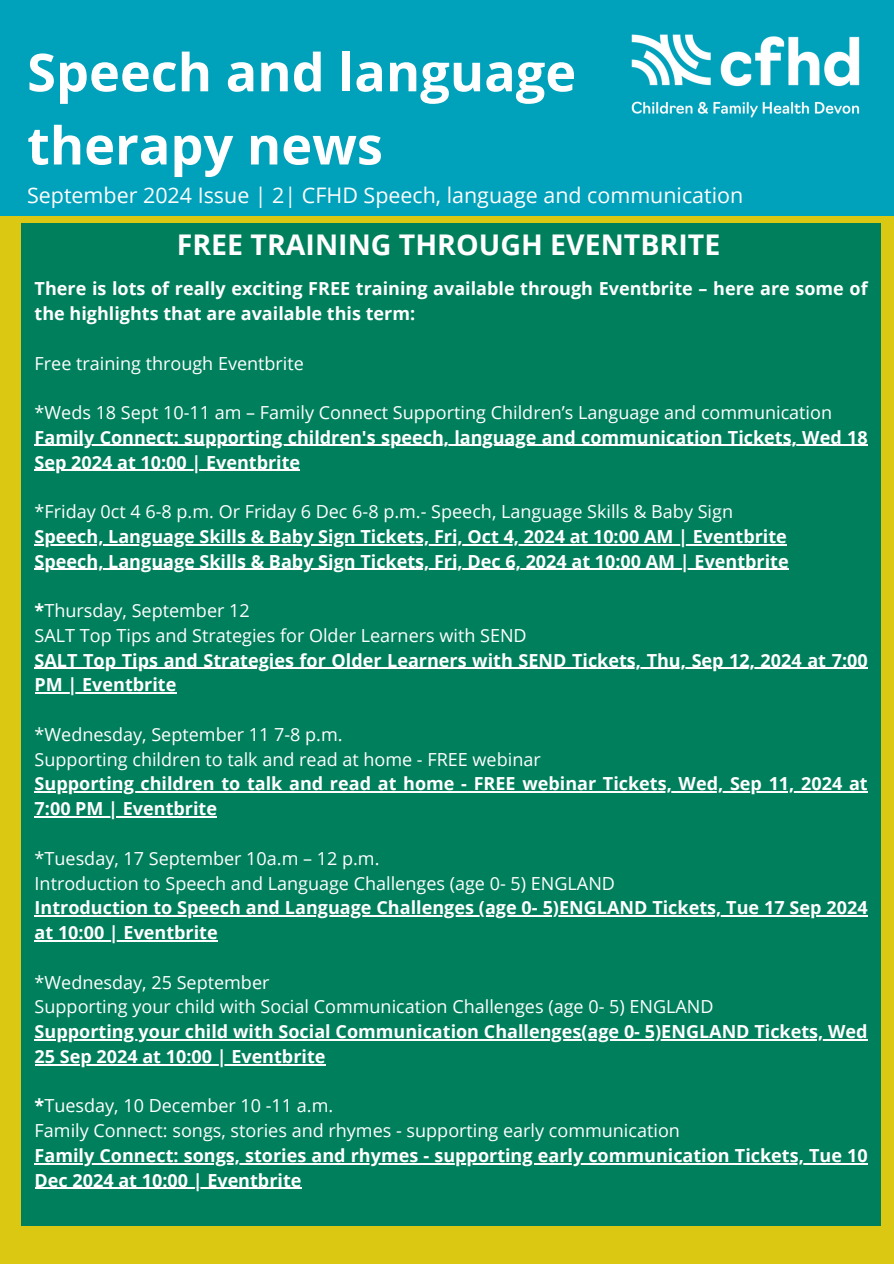
<style>
.page{position:relative;width:894px;height:1264px;background:#fff}
.page>*{position:absolute;margin:0;border:0;box-sizing:border-box;transform-origin:0 0}
.t1{font:700 52.2px/73.2px "Open Sans";color:#fff}
.t2{font:700 28.5px "Open Sans";color:#fff}
.t3{font:21.45px "Open Sans";color:#fff}
.t4{font:700 18px/24.8px "Open Sans";color:#fff}
.t5{font:18px/24.8px "Open Sans";color:#fff}
.s1{font-weight:700}
</style>
<div class="page">
<div style="left:0;top:0;width:893px;height:1263px;background:#dac813"></div>
<div style="left:21px;top:223px;width:859px;height:1002px;background:#007f5c"></div>
<div style="left:0;top:0;width:893px;height:216px;background:#00a1bb"></div>
<img style="left:631px;top:34px;width:229px;height:84px">
<hr style="left:35px;top:445px;width:832px;height:1px;background:#fff">
<hr style="left:35px;top:469px;width:265px;height:2px;background:#fff">
<hr style="left:35px;top:544px;width:751px;height:1px;background:#fff">
<hr style="left:35px;top:568px;width:753px;height:2px;background:#fff">
<hr style="left:35px;top:667px;width:832px;height:2px;background:#fff">
<hr style="left:35px;top:692px;width:141px;height:1px;background:#fff">
<hr style="left:35px;top:791px;width:832px;height:1px;background:#fff">
<hr style="left:35px;top:816px;width:182px;height:1px;background:#fff">
<hr style="left:35px;top:915px;width:832px;height:1px;background:#fff">
<hr style="left:35px;top:940px;width:183px;height:1px;background:#fff">
<hr style="left:35px;top:1039px;width:832px;height:1px;background:#fff">
<hr style="left:35px;top:1063px;width:290px;height:2px;background:#fff">
<hr style="left:35px;top:1162px;width:832px;height:2px;background:#fff">
<hr style="left:35px;top:1187px;width:266px;height:1px;background:#fff">
<h1 class="t1" style="left:27px;top:34px;width:550px">Speech and language therapy news</h1>
<p class="t3" style="left:27px;top:181px;width:717px">September 2024 Issue | 2| CFHD Speech, language and communication</p>
<h2 class="t2" style="left:177px;top:224px;width:545px">FREE TRAINING THROUGH EVENTBRITE</h2>
<p class="t4" style="left:35px;top:276px;width:834px">There is lots of really exciting FREE training available through Eventbrite – here are some of the highlights that are available this term:</p>
<p class="t5" style="left:35px;top:350px;width:271px">Free training through Eventbrite</p>
<p class="t5" style="left:35px;top:399px;width:798px">*Weds 18 Sept 10-11 am – Family Connect Supporting Children’s Language and communication</p>
<p class="t4" style="left:35px;top:424px;width:834px">Family Connect: supporting children's speech, language and communication Tickets, Wed 18<br>Sep 2024 at 10:00 | Eventbrite</p>
<p class="t5" style="left:35px;top:498px;width:699px">*Friday 0ct 4 6-8 p.m. Or Friday 6 Dec 6-8 p.m.- Speech, Language Skills &amp; Baby Sign</p>
<p class="t4" style="left:35px;top:523px;width:755px">Speech, Language Skills &amp; Baby Sign Tickets, Fri, Oct 4, 2024 at 10:00 AM | Eventbrite<br>Speech, Language Skills &amp; Baby Sign Tickets, Fri, Dec 6, 2024 at 10:00 AM | Eventbrite</p>
<p class="t5" style="left:35px;top:597px;width:493px"><span class="s1">*</span>Thursday, September 12<br>SALT Top Tips and Strategies for Older Learners with SEND</p>
<p class="t4" style="left:35px;top:647px;width:834px">SALT Top Tips and Strategies for Older Learners with SEND Tickets, Thu, Sep 12, 2024 at 7:00<br>PM | Eventbrite</p>
<p class="t5" style="left:35px;top:721px;width:507px">*Wednesday, September 11 7-8 p.m.<br>Supporting children to talk and read at home - FREE webinar</p>
<p class="t4" style="left:35px;top:771px;width:834px">Supporting children to talk and read at home - FREE webinar Tickets, Wed, Sep 11, 2024 at<br>7:00 PM | Eventbrite</p>
<p class="t5" style="left:35px;top:845px;width:581px">*Tuesday, 17 September 10a.m – 12 p.m.<br>Introduction to Speech and Language Challenges (age 0- 5) ENGLAND</p>
<p class="t4" style="left:35px;top:894px;width:834px">Introduction to Speech and Language Challenges (age 0- 5)ENGLAND Tickets, Tue 17 Sep 2024 at 10:00 | Eventbrite</p>
<p class="t5" style="left:35px;top:969px;width:680px">*Wednesday, 25 September<br>Supporting your child with Social Communication Challenges (age 0- 5) ENGLAND</p>
<p class="t4" style="left:35px;top:1018px;width:834px">Supporting your child with Social Communication Challenges(age 0- 5)ENGLAND Tickets, Wed<br>25 Sep 2024 at 10:00 | Eventbrite</p>
<p class="t5" style="left:35px;top:1092px;width:646px"><span class="s1">*</span>Tuesday, 10 December 10 -11 a.m.<br>Family Connect: songs, stories and rhymes - supporting early communication</p>
<p class="t4" style="left:35px;top:1142px;width:834px">Family Connect: songs, stories and rhymes - supporting early communication Tickets, Tue 10<br>Dec 2024 at 10:00 | Eventbrite</p>
</div>
